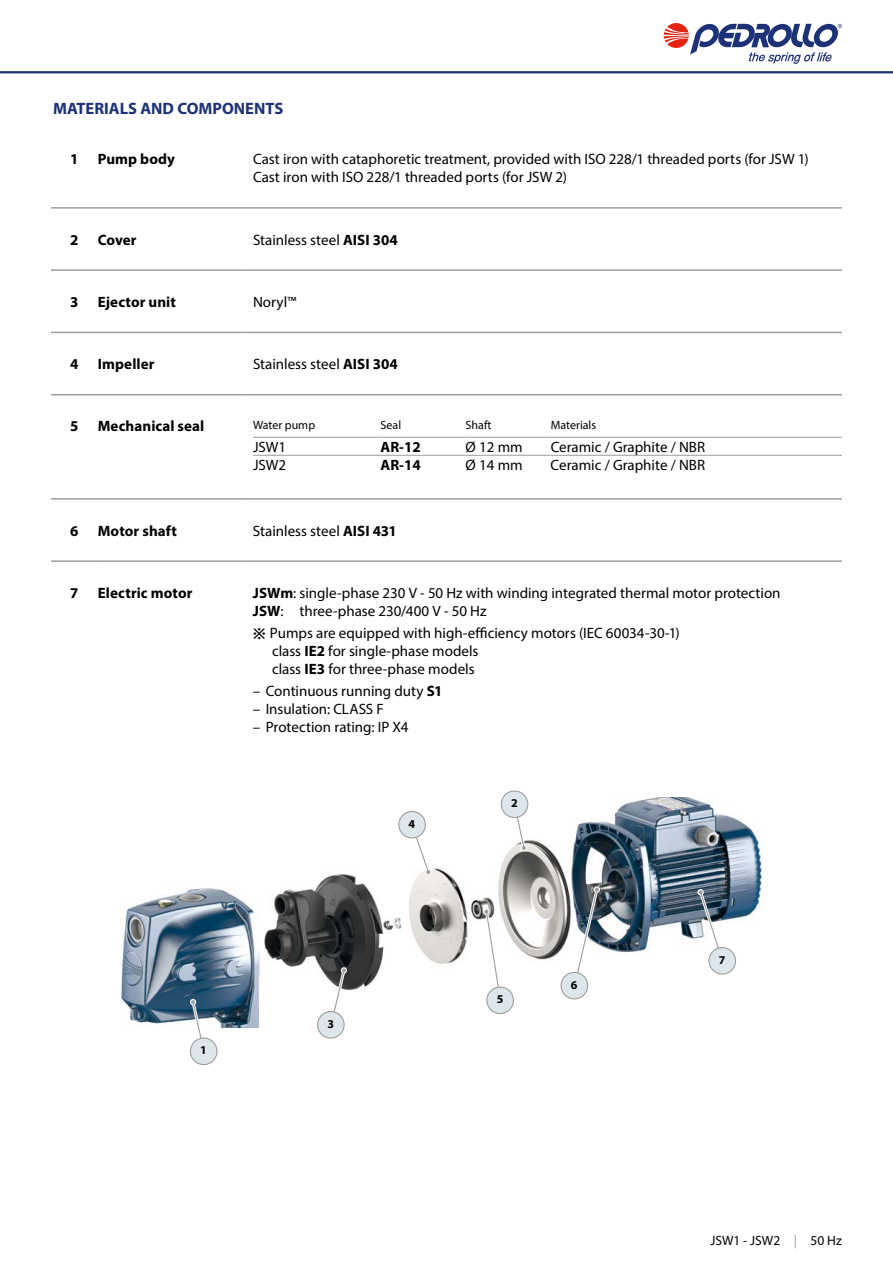
<style>
.page{position:relative;width:893px;height:1263px;background:#fff}
.page>*{position:absolute;margin:0;border:0;box-sizing:border-box;transform-origin:0 0}
.t1{font:700 16.5px "Myriad Pro";color:#1d3176}
.t2{font:15px/18px "Myriad Pro";color:#000}
.t3{font:700 15px "Myriad Pro";letter-spacing:.005em;color:#000}
.t4{font:13.5px "Myriad Pro";color:#000}
.t5{font:12px "Myriad Pro";color:#000}
.t6{font:700 12px "Myriad Pro";color:#000}
.s1{font-weight:700}
.s2{font-family:"Apple SD Gothic Neo";font-weight:700}
.s3{color:#9c9e9f}
</style>
<div class="page">
<svg style="left:664px;top:23px;width:178px;height:41px"></svg>
<hr style="left:0;top:71px;width:893px;height:2px;background:#1d3176">
<img style="left:121px;top:797px;width:643px;height:231px">
<svg style="left:189px;top:998px;width:19px;height:54px"></svg>
<div style="left:190px;top:1038px;width:27px;height:26px;background:#dde7eb;border-radius:50%"></div>
<div style="left:190px;top:1037px;width:28px;height:28px;border:1px solid #9c9e9f;border-radius:50%"></div>
<svg style="left:327px;top:967px;width:21px;height:62px"></svg>
<div style="left:318px;top:1011px;width:26px;height:27px;background:#dde7eb;border-radius:50%"></div>
<div style="left:317px;top:1011px;width:28px;height:27px;border:1px solid #9c9e9f;border-radius:50%"></div>
<svg style="left:409px;top:821px;width:23px;height:55px"></svg>
<div style="left:399px;top:811px;width:26px;height:27px;background:#dde7eb;border-radius:50%"></div>
<div style="left:398px;top:811px;width:28px;height:27px;border:1px solid #9c9e9f;border-radius:50%"></div>
<svg style="left:483px;top:908px;width:21px;height:96px"></svg>
<div style="left:487px;top:987px;width:26px;height:26px;background:#dde7eb;border-radius:50%"></div>
<div style="left:486px;top:986px;width:28px;height:28px;border:1px solid #9c9e9f;border-radius:50%"></div>
<svg style="left:511px;top:810px;width:16px;height:41px"></svg>
<div style="left:501px;top:791px;width:27px;height:26px;background:#dde7eb;border-radius:50%"></div>
<div style="left:501px;top:790px;width:27px;height:28px;border:1px solid #9c9e9f;border-radius:50%"></div>
<svg style="left:697px;top:888px;width:29px;height:77px"></svg>
<div style="left:709px;top:947px;width:26px;height:27px;background:#dde7eb;border-radius:50%"></div>
<div style="left:708px;top:947px;width:28px;height:28px;border:1px solid #9c9e9f;border-radius:50%"></div>
<svg style="left:571px;top:886px;width:29px;height:104px"></svg>
<div style="left:561px;top:972px;width:27px;height:27px;background:#dde7eb;border-radius:50%"></div>
<div style="left:560px;top:972px;width:28px;height:27px;border:1px solid #9c9e9f;border-radius:50%"></div>
<svg style="left:51px;top:331px;width:791px;height:124px"></svg>
<hr style="left:51px;top:207px;width:47px;height:2px;background:#9c9e9f">
<hr style="left:98px;top:207px;width:149px;height:2px;background:#9c9e9f">
<hr style="left:247px;top:207px;width:595px;height:2px;background:#9c9e9f">
<hr style="left:51px;top:269px;width:47px;height:2px;background:#9c9e9f">
<hr style="left:98px;top:269px;width:149px;height:2px;background:#9c9e9f">
<hr style="left:247px;top:269px;width:595px;height:2px;background:#9c9e9f">
<hr style="left:51px;top:332px;width:47px;height:1px;background:#9c9e9f">
<hr style="left:98px;top:332px;width:149px;height:1px;background:#9c9e9f">
<hr style="left:247px;top:332px;width:595px;height:1px;background:#9c9e9f">
<hr style="left:51px;top:394px;width:47px;height:1px;background:#9c9e9f">
<hr style="left:98px;top:394px;width:149px;height:1px;background:#9c9e9f">
<hr style="left:247px;top:394px;width:595px;height:1px;background:#9c9e9f">
<hr style="left:51px;top:498px;width:47px;height:2px;background:#9c9e9f">
<hr style="left:98px;top:498px;width:149px;height:2px;background:#9c9e9f">
<hr style="left:247px;top:498px;width:595px;height:2px;background:#9c9e9f">
<hr style="left:51px;top:560px;width:47px;height:2px;background:#9c9e9f">
<hr style="left:98px;top:560px;width:149px;height:2px;background:#9c9e9f">
<hr style="left:247px;top:560px;width:595px;height:2px;background:#9c9e9f">
<hr style="left:253px;top:455px;width:128px;height:1px;background:#9c9e9f">
<hr style="left:381px;top:455px;width:85px;height:1px;background:#9c9e9f">
<hr style="left:466px;top:455px;width:85px;height:1px;background:#9c9e9f">
<hr style="left:551px;top:455px;width:291px;height:1px;background:#9c9e9f">
<hr style="left:253px;top:437px;width:128px;height:1px;background:#9c9e9f">
<hr style="left:381px;top:437px;width:85px;height:1px;background:#9c9e9f">
<hr style="left:466px;top:437px;width:85px;height:1px;background:#9c9e9f">
<hr style="left:551px;top:437px;width:291px;height:1px;background:#9c9e9f">
<p class="t1" style="left:53px;top:98px;width:232px">MATERIALS AND COMPONENTS</p>
<p class="t3" style="left:70px;top:149px;width:10px">1</p>
<p class="t3" style="left:98px;top:149px;width:79px">Pump body</p>
<p class="t2" style="left:253px;top:150px;width:557px">Cast iron with cataphoretic treatment, provided with ISO 228/1 threaded ports (for JSW 1)<br>Cast iron with ISO 228/1 threaded ports (for JSW 2)</p>
<p class="t3" style="left:70px;top:230px;width:10px">2</p>
<p class="t3" style="left:98px;top:230px;width:40px">Cover</p>
<p class="t2" style="left:253px;top:230px;width:146px">Stainless steel <span class="s1">AISI 304</span></p>
<p class="t3" style="left:70px;top:292px;width:10px">3</p>
<p class="t3" style="left:98px;top:292px;width:80px">Ejector unit</p>
<p class="t2" style="left:253px;top:293px;width:45px">Noryl™</p>
<p class="t3" style="left:70px;top:354px;width:10px">4</p>
<p class="t3" style="left:98px;top:354px;width:58px">Impeller</p>
<p class="t2" style="left:253px;top:355px;width:146px">Stainless steel <span class="s1">AISI 304</span></p>
<p class="t3" style="left:70px;top:417px;width:10px">5</p>
<p class="t3" style="left:98px;top:417px;width:108px">Mechanical seal</p>
<p class="t5" style="left:253px;top:418px;width:64px">Water pump</p>
<p class="t5" style="left:381px;top:418px;width:22px">Seal</p>
<p class="t5" style="left:466px;top:418px;width:27px">Shaft</p>
<p class="t5" style="left:551px;top:418px;width:47px">Materials</p>
<p class="t2" style="left:253px;top:438px;width:35px">JSW1</p>
<p class="t3" style="left:381px;top:437px;width:42px">AR-12</p>
<p class="t2" style="left:466px;top:438px;width:59px">Ø 12 mm</p>
<p class="t2" style="left:551px;top:438px;width:156px">Ceramic / Graphite / NBR</p>
<p class="t2" style="left:253px;top:456px;width:35px">JSW2</p>
<p class="t3" style="left:381px;top:455px;width:42px">AR-14</p>
<p class="t2" style="left:466px;top:456px;width:59px">Ø 14 mm</p>
<p class="t2" style="left:551px;top:456px;width:156px">Ceramic / Graphite / NBR</p>
<p class="t3" style="left:70px;top:521px;width:10px">6</p>
<p class="t3" style="left:98px;top:521px;width:81px">Motor shaft</p>
<p class="t2" style="left:253px;top:521px;width:145px">Stainless steel <span class="s1">AISI 431</span></p>
<p class="t3" style="left:70px;top:583px;width:10px">7</p>
<p class="t3" style="left:98px;top:583px;width:96px">Electric motor</p>
<p class="t2" style="left:253px;top:584px;width:529px"><span class="s1">JSWm</span>: single-phase 230 V - 50 Hz with winding integrated thermal motor protection<br><span class="s1">JSW</span>: three-phase 230/400 V - 50 Hz</p>
<p class="t2" style="left:272px;top:624px;width:409px;text-indent:-19px"><span class="s2">※</span> Pumps are equipped with high-efficiency motors (IEC 60034-30-1) class <span class="s1">IE2</span> for single-phase models<br>class <span class="s1">IE3</span> for three-phase models</p>
<p class="t2" style="left:253px;top:682px;width:191px">– Continuous running duty <span class="s1">S1</span></p>
<p class="t2" style="left:253px;top:700px;width:132px">– Insulation: CLASS F</p>
<p class="t2" style="left:253px;top:718px;width:157px">– Protection rating: IP X4</p>
<p class="t6" style="left:200px;top:1042px;width:8px">1</p>
<p class="t6" style="left:409px;top:816px;width:8px">4</p>
<p class="t6" style="left:327px;top:1016px;width:8px">3</p>
<p class="t6" style="left:511px;top:795px;width:8px">2</p>
<p class="t6" style="left:497px;top:991px;width:8px">5</p>
<p class="t6" style="left:571px;top:977px;width:8px">6</p>
<p class="t6" style="left:719px;top:952px;width:8px">7</p>
<p class="t4" style="left:710px;top:1232px;width:133px">JSW1 - JSW2 <span class="s3">|</span> 50 Hz</p>
</div>
